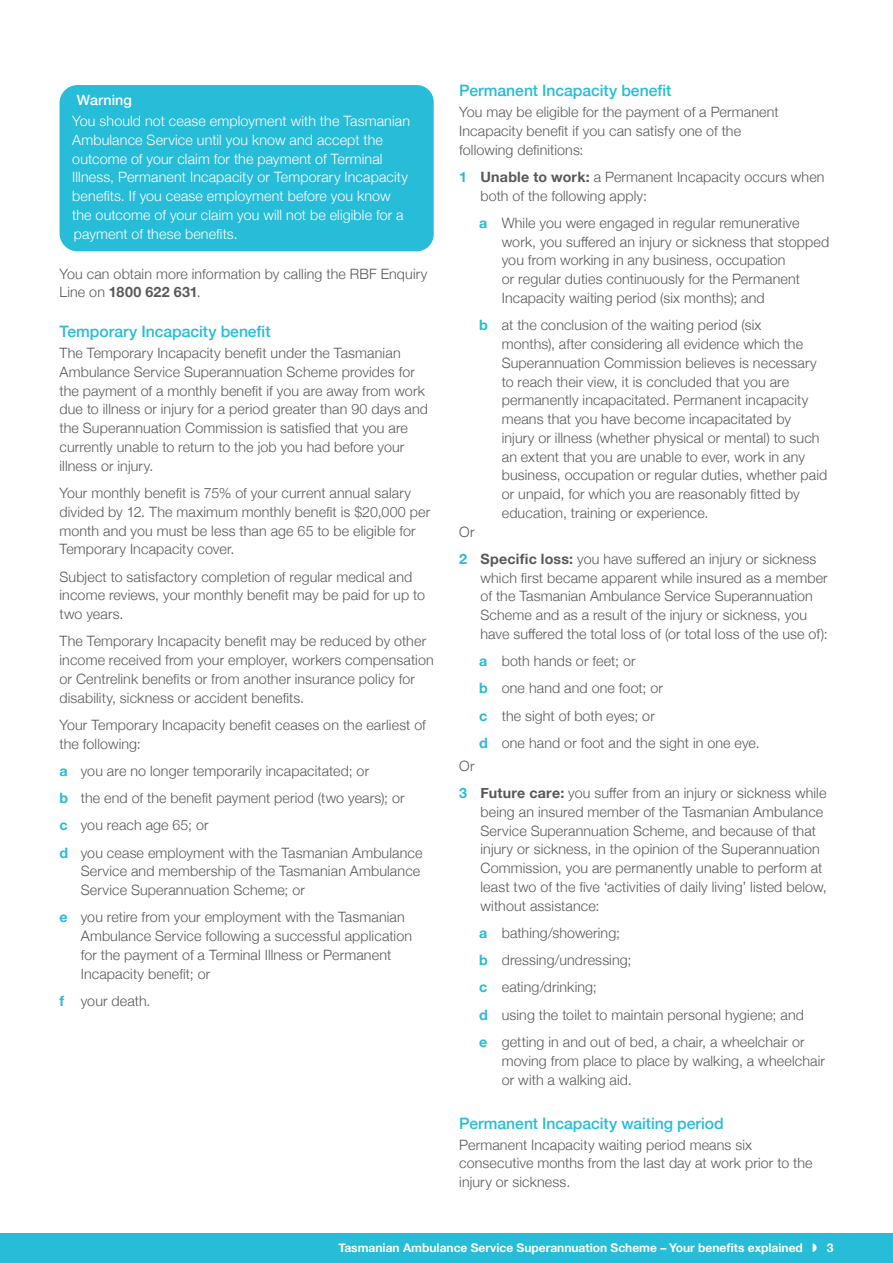
<style>
.page{position:relative;width:893px;height:1263px;background:#fff}
.page>*{position:absolute;margin:0;border:0;box-sizing:border-box;transform-origin:0 0}
.t1{font:500 15.75px "Helvetica Neue";letter-spacing:-.005em;color:#27bcd7}
.t2{font:300 14.25px/18.8px "Helvetica Neue";letter-spacing:.01em;color:#58595b}
.t3{font:300 14.25px/18.8px "Helvetica Neue";letter-spacing:.01em;color:#fff}
.t4{font:500 14.25px "Helvetica Neue";letter-spacing:.01em;color:#fff}
.t5{font:700 12px "Helvetica Neue";color:#fff}
.s1{font-weight:700}
.s2{font-weight:700;color:#27bcd7}
.s3{font-family:"RBF Notch";font-weight:400}
</style>
<div class="page">
<div style="left:0;top:1233px;width:893px;height:30px;background:#27bcd7"></div>
<div style="left:60px;top:85px;width:374px;height:166px;background:#27bcd7;border-radius:18px"></div>
<p class="t4" style="left:77px;top:89px;width:57px">Warning</p>
<p class="t3" style="left:72px;top:111px;width:339px">You should not cease employment with the Tasmanian Ambulance Service until you know and accept the outcome of your claim for the payment of Terminal Illness, Permanent Incapacity or Temporary Incapacity benefits. If you cease employment before you know the outcome of your claim you will not be eligible for a payment of these benefits.</p>
<p class="t2" style="left:60px;top:263px;width:369px">You can obtain more information by calling the RBF Enquiry<br>Line on <span class="s1">1800 622 631</span>.</p>
<p class="t1" style="left:60px;top:319px;width:213px">Temporary Incapacity benefit</p>
<p class="t2" style="left:60px;top:343px;width:370px">The Temporary Incapacity benefit under the Tasmanian Ambulance Service Superannuation Scheme provides for the payment of a monthly benefit if you are away from work due to illness or injury for a period greater than 90 days and the Superannuation Commission is satisfied that you are currently unable to return to the job you had before your illness or injury.</p>
<p class="t2" style="left:60px;top:482px;width:372px">Your monthly benefit is 75% of your current annual salary divided by 12. The maximum monthly benefit is $20,000 per month and you must be less than age 65 to be eligible for Temporary Incapacity cover.</p>
<p class="t2" style="left:60px;top:566px;width:367px">Subject to satisfactory completion of regular medical and income reviews, your monthly benefit may be paid for up to two years.</p>
<p class="t2" style="left:60px;top:631px;width:376px">The Temporary Incapacity benefit may be reduced by other income received from your employer, workers compensation or Centrelink benefits or from another insurance policy for disability, sickness or accident benefits.</p>
<p class="t2" style="left:60px;top:714px;width:368px">Your Temporary Incapacity benefit ceases on the earliest of the following:</p>
<p class="t2" style="left:60px;top:756px;width:364px;line-height:27.3px"><span class="s2">a</span> you are no longer temporarily incapacitated; or<br><span class="s2">b</span> the end of the benefit payment period (two years); or<br><span class="s2">c</span> you reach age 65; or<br><span class="s2">d</span> you cease employment with the Tasmanian Ambulance</p>
<p class="t2" style="left:81px;top:861px;width:341px">Service and membership of the Tasmanian Ambulance<br>Service Superannuation Scheme; or</p>
<p class="t2" style="left:81px;top:907px;width:333px;text-indent:-21px"><span class="s2">e</span> you retire from your employment with the Tasmanian Ambulance Service following a successful application for the payment of a Terminal Illness or Permanent Incapacity benefit; or</p>
<p class="t2" style="left:60px;top:990px;width:93px"><span class="s2">f</span> your death.</p>
<p class="t1" style="left:459px;top:78px;width:214px">Permanent Incapacity benefit</p>
<p class="t2" style="left:459px;top:102px;width:321px">You may be eligible for the payment of a Permanent<br>Incapacity benefit if you can satisfy one of the following definitions:</p>
<p class="t2" style="left:480px;top:166px;width:346px;text-indent:-21px"><span class="s2">1</span> <span class="s1">Unable to work:</span> a Permanent Incapacity occurs when both of the following apply:</p>
<p class="t2" style="left:502px;top:212px;width:329px;text-indent:-23px"><span class="s2">a</span> While you were engaged in regular remunerative work, you suffered an injury or sickness that stopped you from working in any business, occupation<br>or regular duties continuously for the Permanent Incapacity waiting period (six months); and</p>
<p class="t2" style="left:502px;top:315px;width:327px;text-indent:-23px"><span class="s2">b</span> at the conclusion of the waiting period (six<br>months), after considering all evidence which the Superannuation Commission believes is necessary to reach their view, it is concluded that you are permanently incapacitated. Permanent incapacity means that you have become incapacitated by injury or illness (whether physical or mental) to such an extent that you are unable to ever, work in any business, occupation or regular duties, whether paid or unpaid, for which you are reasonably fitted by education, training or experience.</p>
<p class="t2" style="left:459px;top:517px;width:359px;line-height:27.3px">Or<br><span class="s2">2</span> <span class="s1">Specific loss:</span> you have suffered an injury or sickness</p>
<p class="t2" style="left:480px;top:567px;width:349px">which first became apparent while insured as a member of the Tasmanian Ambulance Service Superannuation Scheme and as a result of the injury or sickness, you have suffered the total loss of (or total loss of the use of):</p>
<p class="t2" style="left:479px;top:646px;width:282px;line-height:27.3px"><span class="s2">a</span> both hands or feet; or<br><span class="s2">b</span> one hand and one foot; or<br><span class="s2">c</span> the sight of both eyes; or<br><span class="s2">d</span> one hand or foot and the sight in one eye.</p>
<p class="t2" style="left:459px;top:751px;width:369px;line-height:27.3px">Or<br><span class="s2">3</span> <span class="s1">Future care:</span> you suffer from an injury or sickness while</p>
<p class="t2" style="left:480px;top:801px;width:348px">being an insured member of the Tasmanian Ambulance Service Superannuation Scheme, and because of that injury or sickness, in the opinion of the Superannuation Commission, you are permanently unable to perform at least two of the five ‘activities of daily living’ listed below, without assistance:</p>
<p class="t2" style="left:479px;top:918px;width:327px;line-height:27.3px"><span class="s2">a</span> bathing/showering;<br><span class="s2">b</span> dressing/undressing;<br><span class="s2">c</span> eating/drinking;<br><span class="s2">d</span> using the toilet to maintain personal hygiene; and <span class="s2">e</span> getting in and out of bed, a chair, a wheelchair or</p>
<p class="t2" style="left:502px;top:1050px;width:325px">moving from place to place by walking, a wheelchair or with a walking aid.</p>
<p class="t1" style="left:459px;top:1110px;width:266px">Permanent Incapacity waiting period</p>
<p class="t2" style="left:459px;top:1134px;width:355px">Permanent Incapacity waiting period means six consecutive months from the last day at work prior to the injury or sickness.</p>
<p class="t5" style="left:338px;top:1238px;width:497px">Tasmanian Ambulance Service Superannuation Scheme – Your benefits explained <span class="s3">•</span> 3</p>
</div>
